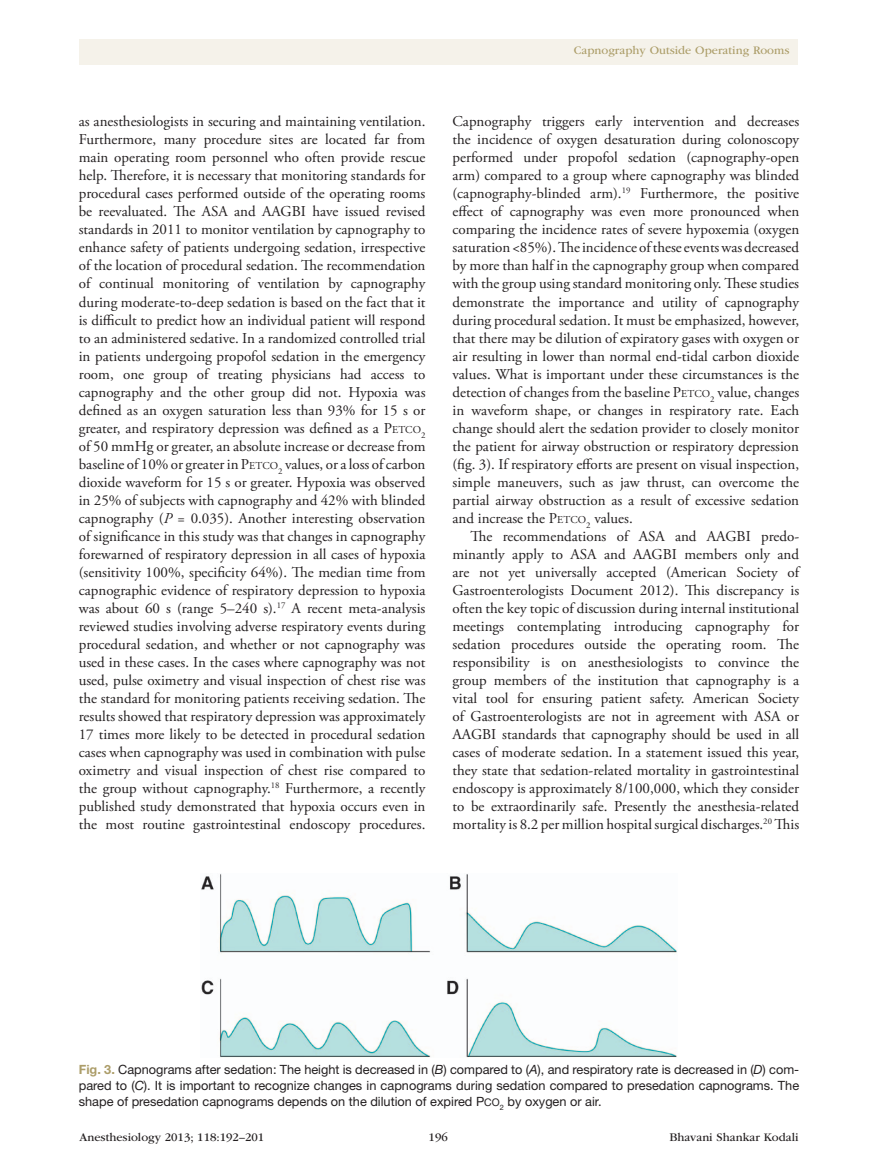
<style>
.page{position:relative;width:878px;height:1175px;background:#fff}
.page>*{position:absolute;margin:0;border:0;box-sizing:border-box;transform-origin:0 0}
.Text{font:15px/18px "Adobe Garamond Pro";color:#231f20;text-align:justify}
.TextInd{font:15px/18px "Adobe Garamond Pro";color:#231f20;text-align:justify}
.Figure_Legend{font:12.75px/15.8px "Helvetica Neue LT Std";color:#231f20;text-align:justify}
.t1{font:12px "ITC Garamond Std";color:#231f20}
.t2{font:12px "ITC Garamond Std";color:#ac9d69}
.Text-2{font:8.7px "Adobe Garamond Pro";color:#231f20}
.s1{font-size:10.5px}
.s2{font-style:italic}
.s3{font-weight:700;color:#ac9d69}
</style>
<div class="page">
<div style="left:79px;top:39px;width:718px;height:25px;background:#f5f2ea"></div>
<img style="left:201px;top:874px;width:476px;height:183px">
<p class="Text" style="left:79px;top:113px;width:348px">as anesthesiologists in securing and maintaining ventilation.<br>Furthermore, many procedure sites are located far from main operating room personnel who often provide rescue help. Therefore, it is necessary that monitoring standards for procedural cases performed outside of the operating rooms be reevaluated. The ASA and AAGBI have issued revised standards in 2011 to monitor ventilation by capnography to enhance safety of patients undergoing sedation, irrespective of the location of procedural sedation. The recommendation of continual monitoring of ventilation by capnography during moderate-to-deep sedation is based on the fact that it is difficult to predict how an individual patient will respond to an administered sedative. In a randomized controlled trial in patients undergoing propofol sedation in the emergency room, one group of treating physicians had access to capnography and the other group did not. Hypoxia was defined as an oxygen saturation less than 93% for 15 s or greater, and respiratory depression was defined as a P<span class="s1">ETCO</span></p>
<p class="Text-2" style="left:421px;top:429px;width:6px">2</p>
<p class="Text" style="left:79px;top:437px;width:348px">of 50 mmHg or greater, an absolute increase or decrease from baseline of 10% or greater in P<span class="s1">ETCO</span><sub>2</sub> values, or a loss of carbon dioxide waveform for 15 s or greater. Hypoxia was observed in 25% of subjects with capnography and 42% with blinded capnography (<span class="s2">P</span> = 0.035). Another interesting observation of significance in this study was that changes in capnography forewarned of respiratory depression in all cases of hypoxia (sensitivity 100%, specificity 64%). The median time from capnographic evidence of respiratory depression to hypoxia was about 60 s (range 5–240 s).<sup>17</sup> A recent meta-analysis reviewed studies involving adverse respiratory events during procedural sedation, and whether or not capnography was used in these cases. In the cases where capnography was not used, pulse oximetry and visual inspection of chest rise was the standard for monitoring patients receiving sedation. The results showed that respiratory depression was approximately 17 times more likely to be detected in procedural sedation cases when capnography was used in combination with pulse oximetry and visual inspection of chest rise compared to the group without capnography.<sup>18</sup> Furthermore, a recently published study demonstrated that hypoxia occurs even in the most routine gastrointestinal endoscopy procedures.</p>
<p class="t2" style="left:573px;top:44px;width:217px">Capnography Outside Operating Rooms</p>
<p class="Text" style="left:452px;top:113px;width:348px">Capnography triggers early intervention and decreases the incidence of oxygen desaturation during colonoscopy performed under propofol sedation (capnography-open arm) compared to a group where capnography was blinded (capnography-blinded arm).<sup>19</sup> Furthermore, the positive effect of capnography was even more pronounced when comparing the incidence rates of severe hypoxemia (oxygen saturation &lt;85%). The incidence of these events was decreased by more than half in the capnography group when compared with the group using standard monitoring only. These studies demonstrate the importance and utility of capnography during procedural sedation. It must be emphasized, however, that there may be dilution of expiratory gases with oxygen or air resulting in lower than normal end-tidal carbon dioxide values. What is important under these circumstances is the detection of changes from the baseline P<span class="s1">ETCO</span><sub>2</sub> value, changes in waveform shape, or changes in respiratory rate. Each change should alert the sedation provider to closely monitor the patient for airway obstruction or respiratory depression (fig. 3). If respiratory efforts are present on visual inspection, simple maneuvers, such as jaw thrust, can overcome the partial airway obstruction as a result of excessive sedation and increase the P<span class="s1">ETCO</span><sub>2</sub> values.</p>
<p class="TextInd" style="left:452px;top:527px;width:348px;text-indent:18px">The recommendations of ASA and AAGBI predo&shy;minantly apply to ASA and AAGBI members only and are not yet universally accepted (American Society of Gastroenterologists Document 2012). This discrepancy is often the key topic of discussion during internal institutional meetings contemplating introducing capnography for sedation procedures outside the operating room. The responsibility is on anesthesiologists to convince the group members of the institution that capnography is a vital tool for ensuring patient safety. American Society of Gastroenterologists are not in agreement with ASA or AAGBI standards that capnography should be used in all cases of moderate sedation. In a statement issued this year, they state that sedation-related mortality in gastrointestinal endoscopy is approximately 8/100,000, which they consider to be extraordinarily safe. Presently the anesthesia-related mortality is 8.2 per million hospital surgical discharges.<sup>20</sup> This</p>
<p class="Figure_Legend" style="left:79px;top:1061px;width:722px"><span class="s3">Fig. 3.</span> Capnograms after sedation: The height is decreased in (<span class="s2">B</span>) compared to (<span class="s2">A</span>), and respiratory rate is decreased in (<span class="s2">D</span>) com&shy;pared to (<span class="s2">C</span>). It is important to recognize changes in capnograms during sedation compared to presedation capnograms. The shape of presedation capnograms depends on the dilution of expired P<span class="s1">CO</span><sub>2</sub> by oxygen or air.</p>
<p class="t1" style="left:80px;top:1130px;width:186px">Anesthesiology 2013; 118:192–201</p>
<p class="t1" style="left:428px;top:1130px;width:21px">196</p>
<p class="t1" style="left:669px;top:1130px;width:130px">Bhavani Shankar Kodali</p>
</div>
